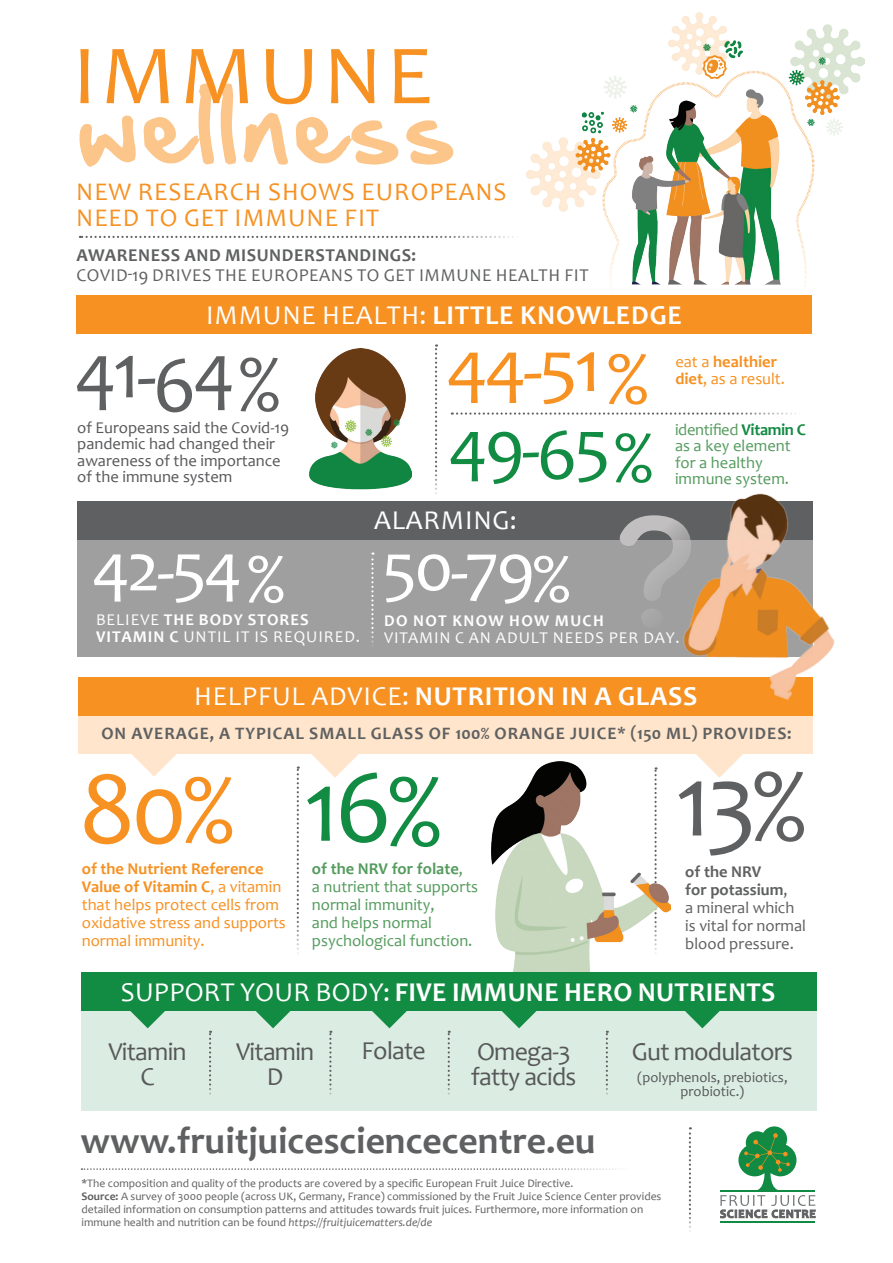
<style>
.page{position:relative;width:893px;height:1263px;background:#fff}
.page>*{position:absolute;margin:0;border:0;box-sizing:border-box;transform-origin:0 0}
.t1{font:109.35px "Candara";color:#128b43}
.t2{font:104.1px "Candara";color:#f69122}
.t3{font:104.1px "Candara";color:#5f6061}
.t4{font:104.1px "Candara";color:#128b43}
.t5{font:85.8px "Hand Of Sean";letter-spacing:.04em;color:#fcc58a;scale:1.04 1}
.t6{font:84.9px "Candara";letter-spacing:.04em;color:#f69122;scale:1.04 1}
.t7{font:79.65px "Candara";color:#5f6061}
.t8{font:74.4px "Candara";color:#f69122;scale:1.07 1}
.t9{font:72.9px "Candara";color:#128b43}
.t10{font:69.6px "Candara";color:#fff;scale:1.05 1}
.t11{font:69px "Candara";color:#fff;scale:1.06 1}
.Crossheads{font:700 37.65px "Candara";color:#5f6061}
.t12{font:700 27.3px "Candara";letter-spacing:.03em;color:#fff}
.t13{font:700 27.3px "Candara";letter-spacing:.01em;color:#fff}
.t14{font:27.3px "Candara";letter-spacing:.03em;color:#fff}
.t15{font:25.95px/26px "Candara";letter-spacing:-.03em;color:#57585a;text-align:center}
.t16{font:25.5px/25.5px "Candara";letter-spacing:.04em;color:#f69122}
.t17{font:18.15px/19.8px "Candara";letter-spacing:.03em;color:#5f6061}
.t18{font:700 17.55px "Candara";letter-spacing:.06em;color:#5f6061}
.t19{font:16.5px/18px "Candara";color:#f69122}
.t20{font:16.5px/16.5px "Candara";color:#549b5d}
.t21{font:16.5px/16.5px "Candara";color:#57585a}
.t22{font:16.5px/16.5px "Candara";letter-spacing:.06em;color:#fff}
.t23{font:16.5px/18px "Candara";color:#5f6061}
.t24{font:700 16.5px "Candara";color:#549b5d}
.t25{font:14.4px/14.4px "Candara";color:#57585a;text-align:center}
.t26{font:11.55px/12.9px "Candara";color:#5f6061}
.s1{font-weight:700}
.s2{font-weight:400}
.s3{font-size:84.45px}
.s4{font-size:78.9px}
.s5{font-size:77.25px}
.s6{font-size:73.8px}
.s7{font-size:73.05px}
.s8{font-weight:700;color:#128b43}
.s9{font-size:109.35px}
.s10{font-style:italic}
</style>
<div class="page">
<img style="left:491px;top:762px;width:179px;height:210px">
<div style="left:82px;top:1007px;width:735px;height:103px;background:#dbede2"></div>
<svg style="left:122px;top:1010px;width:51px;height:18px"></svg>
<svg style="left:248px;top:1010px;width:50px;height:18px"></svg>
<svg style="left:364px;top:1010px;width:51px;height:18px"></svg>
<svg style="left:494px;top:1010px;width:51px;height:18px"></svg>
<svg style="left:677px;top:1010px;width:51px;height:18px"></svg>
<svg style="left:702px;top:760px;width:35px;height:18px"></svg>
<svg style="left:111px;top:753px;width:86px;height:24px"></svg>
<div style="left:78px;top:698px;width:735px;height:55px;background:#fee5cb"></div>
<div style="left:77px;top:540px;width:736px;height:117px;background:#9f9fa0"></div>
<div style="left:76px;top:296px;width:736px;height:38px;background:#f69122"></div>
<div style="left:77px;top:502px;width:736px;height:38px;background:#5f6061"></div>
<svg style="left:435px;top:344px;width:2px;height:158px"></svg>
<div style="left:78px;top:678px;width:735px;height:38px;background:#f69122"></div>
<svg style="left:292px;top:753px;width:86px;height:201px"></svg>
<div style="left:81px;top:972px;width:736px;height:38px;background:#128b43"></div>
<svg style="left:209px;top:1031px;width:2px;height:64px"></svg>
<svg style="left:329px;top:1031px;width:2px;height:64px"></svg>
<svg style="left:448px;top:1031px;width:2px;height:64px"></svg>
<svg style="left:606px;top:1031px;width:2px;height:64px"></svg>
<svg style="left:371px;top:552px;width:3px;height:94px"></svg>
<svg style="left:620px;top:517px;width:21px;height:29px"></svg>
<svg style="left:80px;top:236px;width:434px;height:2px"></svg>
<svg style="left:564px;top:877px;width:20px;height:17px"></svg>
<svg style="left:452px;top:412px;width:344px;height:3px"></svg>
<svg style="left:82px;top:1168px;width:537px;height:2px"></svg>
<svg style="left:689px;top:1127px;width:2px;height:105px"></svg>
<hr style="left:720px;top:1221px;width:95px;height:1px;background:#118b43">
<svg style="left:720px;top:1126px;width:95px;height:92px"></svg>
<img style="left:310px;top:349px;width:101px;height:140px">
<img style="left:527px;top:12px;width:337px;height:284px">
<img style="left:641px;top:493px;width:194px;height:267px">
<p class="t6" style="left:72px;top:22px;width:348px">IMMUNE</p>
<p class="t5" style="left:77px;top:51px;width:365px">wellness</p>
<p class="t16" style="left:76px;top:179px;width:432px">NEW RESEARCH SHOWS EUROPEANS<br>NEED TO GET IMMUNE FIT</p>
<p class="t17" style="left:76px;top:245px;width:514px"><span class="s1">AWARENESS AND MISUNDERSTANDINGS:<br></span>COVID-19 DRIVES THE EUROPEANS TO GET IMMUNE HEALTH FIT</p>
<p class="t12" style="left:206px;top:298px;width:477px"><span class="s2">IMMUNE HEALTH:</span> LITTLE KNOWLEDGE</p>
<p class="t7" style="left:74px;top:321px;width:208px">41-64 <span class="s3">%</span></p>
<p class="t21" style="left:77px;top:419px;width:214px">of Europeans said the Covid-19 pandemic had changed their awareness of the importance of the immune system</p>
<p class="t8" style="left:446px;top:320px;width:191px">44-51 <span class="s4">%</span></p>
<p class="t9" style="left:448px;top:400px;width:207px">49-65 <span class="s5">%</span></p>
<p class="t14" style="left:374px;top:503px;width:144px">ALARMING:</p>
<p class="t10" style="left:91px;top:524px;width:186px">42-54 <span class="s6">%</span></p>
<p class="t11" style="left:382px;top:524px;width:180px">50-79<span class="s7">%</span></p>
<p class="t19" style="left:675px;top:353px;width:111px;line-height:16.5px">eat a <span class="s1">healthier diet</span>, as a result.</p>
<p class="t20" style="left:675px;top:421px;width:132px">identified <span class="s8">Vitamin C </span>as a key element for a healthy immune system.</p>
<p class="t22" style="left:96px;top:611px;width:265px">BELIEVE <span class="s1">THE BODY STORES<br>VITAMIN C</span> UNTIL IT IS REQUIRED.</p>
<p class="t22" style="left:384px;top:612px;width:297px"><span class="s1">DO NOT KNOW HOW MUCH<br></span>VITAMIN C AN ADULT NEEDS PER DAY.</p>
<p class="t12" style="left:194px;top:679px;width:505px"><span class="s2">HELPFUL ADVICE:</span> NUTRITION IN A GLASS</p>
<p class="t18" style="left:101px;top:723px;width:692px">ON AVERAGE, A TYPICAL SMALL GLASS OF 100% ORANGE JUICE* (150 ML) PROVIDES:</p>
<p class="t3" style="left:675px;top:736px;width:133px">13<span class="s9">%</span></p>
<p class="t23" style="left:685px;top:863px;width:122px"><span class="s1">of the NRV<br>for potassium</span>,<br>a mineral which is vital for normal blood pressure.</p>
<p class="t2" style="left:78px;top:744px;width:158px">80%</p>
<p class="t4" style="left:304px;top:742px;width:90px">16</p>
<p class="t24" style="left:312px;top:858px;width:152px">of the NRV for folate<span class="s2">,</span></p>
<p class="t1" style="left:387px;top:742px;width:57px">%</p>
<p class="t20" style="left:312px;top:877px;width:168px;line-height:18px">a nutrient that supports normal immunity,<br>and helps normal psychological function.</p>
<p class="t13" style="left:121px;top:975px;width:656px"><span class="s2">SUPPORT YOUR BODY:</span> FIVE IMMUNE HERO NUTRIENTS</p>
<p class="t19" style="left:82px;top:860px;width:206px"><span class="s1">of the Nutrient Reference<br>Value of Vitamin C</span>, a vitamin that helps protect cells from oxidative stress and supports normal immunity.</p>
<p class="t15" style="left:108px;top:1038px;width:80px">Vitamin<br>C</p>
<p class="t15" style="left:236px;top:1038px;width:80px">Vitamin<br>D</p>
<p class="t15" style="left:361px;top:1037px;width:66px">Folate</p>
<p class="t15" style="left:471px;top:1038px;width:107px;text-align:left">Omega-3 fatty acids</p>
<p class="t15" style="left:632px;top:1038px;width:163px">Gut modulators</p>
<p class="t25" style="left:637px;top:1070px;width:152px">(polyphenols, prebiotics, probiotic.)</p>
<p class="Crossheads" style="left:80px;top:1117px;width:517px">www.fruitjuicesciencecentre.eu</p>
<p class="t26" style="left:81px;top:1176px;width:493px">*The composition and quality of the products are covered by a specific European Fruit Juice Directive.</p>
<p class="t26" style="left:81px;top:1189px;width:581px"><span class="s1">Source:</span> A survey of 3000 people (across UK, Germany, France) commissioned by the Fruit Juice Science Center provides detailed information on consumption patterns and attitudes towards fruit juices. Furthermore, more information on immune health and nutrition can be found <span class="s10">https://fruitjuicematters.de/de</span></p>
</div>
